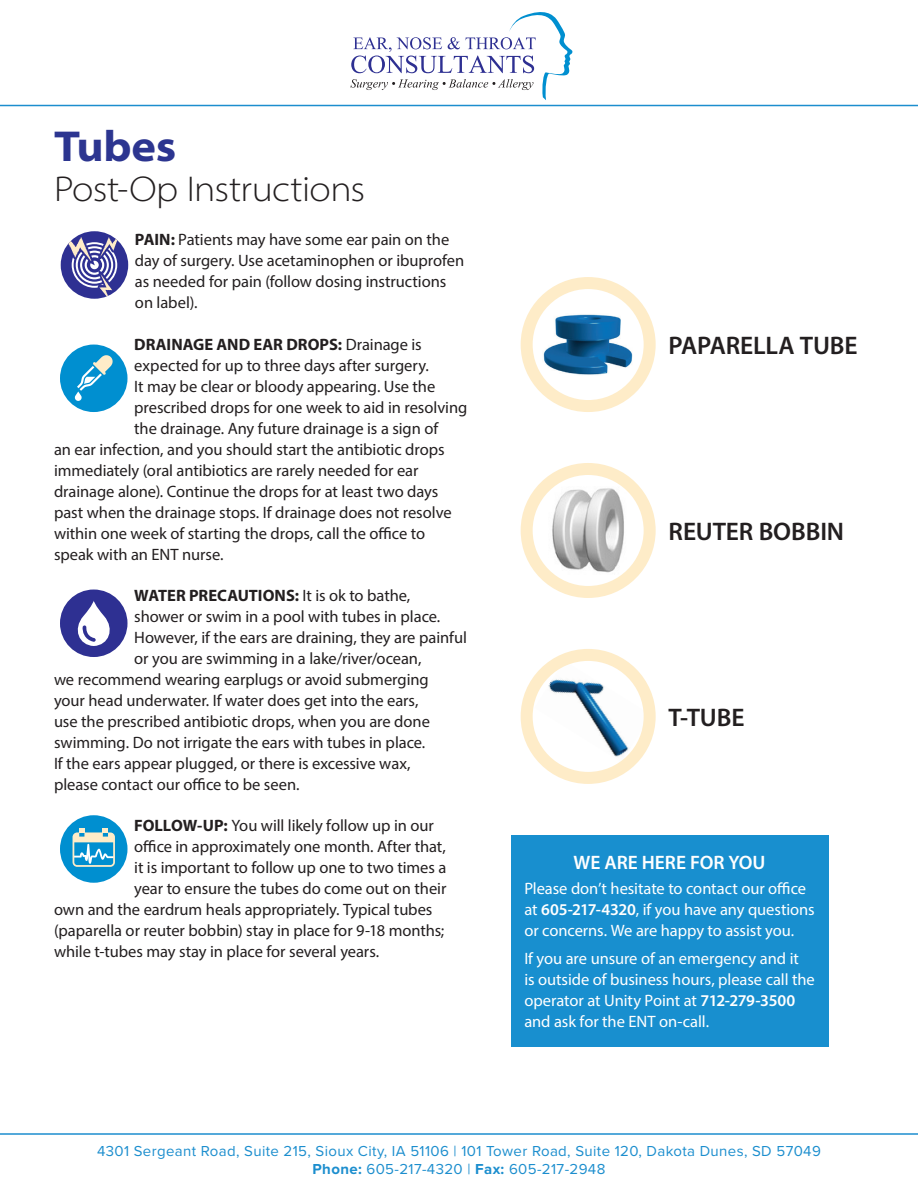
<style>
.page{position:relative;width:918px;height:1188px;background:#fff}
.page>*{position:absolute;margin:0;border:0;box-sizing:border-box;transform-origin:0 0}
.Page_Title{font:700 semi-expanded 43.5px "Myriad Pro";letter-spacing:-.005em;color:#2c3590}
.Page_Title-2{font:300 semi-expanded 36px "Myriad Pro";letter-spacing:-.015em;color:#231f20}
.Line_Descriptor_copy{font:600 25.5px "Myriad Pro";letter-spacing:-.005em;color:#231f20}
.Line_Descriptor_copy-2{font:600 19.5px "Myriad Pro";letter-spacing:-.005em;color:#fff}
.Line_Descriptor_copy-3{font:16.5px/21px "Myriad Pro";letter-spacing:-.005em;color:#231f20}
.Line_Descriptor_copy-4{font:16.5px/21px "Myriad Pro";letter-spacing:-.005em;color:#fff}
.Line_Descriptor_copy-5{font:700 16.5px "Myriad Pro";color:#231f20}
.t1{font:15px/18px "Proxima Nova";letter-spacing:.025em;color:#1c8ece;text-align:center}
.s1{font-weight:700}
.s2{font-weight:400}
.s3{font-weight:600}
</style>
<div class="page">
<hr style="left:0;top:1133px;width:918px;height:2px;background:#1c8ece">
<hr style="left:0;top:105px;width:918px;height:1px;background:#1c8ece">
<svg style="left:350px;top:12px;width:223px;height:88px"></svg>
<svg style="left:527px;top:469px;width:123px;height:123px"></svg>
<img style="left:548px;top:486px;width:80px;height:89px">
<div style="left:521px;top:463px;width:135px;height:135px;border:12px solid #feecc8;border-radius:50%"></div>
<div style="left:511px;top:835px;width:317px;height:211px;background:#188fcf"></div>
<div style="left:60px;top:345px;width:68px;height:67px;background:#008fd0;border-radius:50%"></div>
<svg style="left:75px;top:355px;width:38px;height:46px"></svg>
<div style="left:61px;top:231px;width:67px;height:68px;background:#2e3092;border-radius:50%"></div>
<svg style="left:61px;top:231px;width:59px;height:68px"></svg>
<div style="left:60px;top:590px;width:68px;height:67px;background:#2e3092;border-radius:50%"></div>
<svg style="left:77px;top:601px;width:33px;height:45px"></svg>
<div style="left:60px;top:815px;width:68px;height:68px;background:#008fd0;border-radius:50%"></div>
<svg style="left:73px;top:829px;width:42px;height:38px"></svg>
<svg style="left:527px;top:283px;width:123px;height:123px"></svg>
<img style="left:543px;top:313px;width:90px;height:63px">
<div style="left:521px;top:277px;width:135px;height:135px;border:12px solid #feecc8;border-radius:50%"></div>
<svg style="left:527px;top:655px;width:123px;height:123px"></svg>
<img style="left:534px;top:661px;width:109px;height:101px">
<div style="left:521px;top:649px;width:135px;height:135px;border:12px solid #feecc8;border-radius:50%"></div>
<p class="Page_Title" style="left:54px;top:117px;width:124px">Tubes</p>
<p class="Page_Title-2" style="left:54px;top:168px;width:313px">Post-Op Instructions</p>
<p class="Line_Descriptor_copy-3" style="left:135px;top:229px;width:331px"><span class="s1">PAIN:</span> Patients may have some ear pain on the day of surgery. Use acetaminophen or ibuprofen as needed for pain (follow dosing instructions on label).</p>
<p class="Line_Descriptor_copy-5" style="left:134px;top:333px;width:289px">DRAINAGE AND EAR DROPS: <span class="s2">Drainage is</span></p>
<p class="Line_Descriptor_copy-3" style="left:134px;top:354px;width:296px">expected for up to three days after surgery.</p>
<p class="Line_Descriptor_copy-3" style="left:134px;top:375px;width:303px">It may be clear or bloody appearing. Use the</p>
<p class="Line_Descriptor_copy-3" style="left:134px;top:396px;width:335px">prescribed drops for one week to aid in resolving</p>
<p class="Line_Descriptor_copy-3" style="left:134px;top:417px;width:305px">the drainage. Any future drainage is a sign of</p>
<p class="Line_Descriptor_copy-3" style="left:54px;top:438px;width:392px">an ear infection, and you should start the antibiotic drops</p>
<p class="Line_Descriptor_copy-3" style="left:54px;top:459px;width:366px">immediately (oral antibiotics are rarely needed for ear</p>
<p class="Line_Descriptor_copy-3" style="left:54px;top:480px;width:386px">drainage alone). Continue the drops for at least two days</p>
<p class="Line_Descriptor_copy-3" style="left:54px;top:501px;width:399px">past when the drainage stops. If drainage does not resolve</p>
<p class="Line_Descriptor_copy-3" style="left:54px;top:522px;width:373px">within one week of starting the drops, call the office to</p>
<p class="Line_Descriptor_copy-3" style="left:54px;top:543px;width:171px">speak with an ENT nurse.</p>
<p class="Line_Descriptor_copy-5" style="left:134px;top:585px;width:278px">WATER PRECAUTIONS: <span class="s2">It is ok to bathe,</span></p>
<p class="Line_Descriptor_copy-3" style="left:134px;top:606px;width:308px">shower or swim in a pool with tubes in place.</p>
<p class="Line_Descriptor_copy-3" style="left:134px;top:627px;width:334px">However, if the ears are draining, they are painful</p>
<p class="Line_Descriptor_copy-3" style="left:134px;top:648px;width:289px">or you are swimming in a lake/river/ocean,</p>
<p class="Line_Descriptor_copy-3" style="left:54px;top:669px;width:376px">we recommend wearing earplugs or avoid submerging</p>
<p class="Line_Descriptor_copy-3" style="left:54px;top:690px;width:366px">your head underwater. If water does get into the ears,</p>
<p class="Line_Descriptor_copy-3" style="left:54px;top:711px;width:378px">use the prescribed antibiotic drops, when you are done</p>
<p class="Line_Descriptor_copy-3" style="left:54px;top:732px;width:373px">swimming. Do not irrigate the ears with tubes in place.</p>
<p class="Line_Descriptor_copy-3" style="left:54px;top:753px;width:358px">If the ears appear plugged, or there is excessive wax,</p>
<p class="Line_Descriptor_copy-3" style="left:54px;top:774px;width:247px">please contact our office to be seen.</p>
<p class="Line_Descriptor_copy-3" style="left:134px;top:815px;width:301px"><span class="s1">FOLLOW-UP:</span> You will likely follow up in our</p>
<p class="Line_Descriptor_copy-3" style="left:134px;top:836px;width:313px">office in approximately one month. After that,</p>
<p class="Line_Descriptor_copy-3" style="left:134px;top:857px;width:314px">it is important to follow up one to two times a</p>
<p class="Line_Descriptor_copy-3" style="left:134px;top:878px;width:314px">year to ensure the tubes do come out on their</p>
<p class="Line_Descriptor_copy-3" style="left:54px;top:899px;width:380px">own and the eardrum heals appropriately. Typical tubes</p>
<p class="Line_Descriptor_copy-3" style="left:54px;top:920px;width:392px">(paparella or reuter bobbin) stay in place for 9-18 months;</p>
<p class="Line_Descriptor_copy-3" style="left:54px;top:941px;width:327px">while t-tubes may stay in place for several years.</p>
<p class="Line_Descriptor_copy" style="left:669px;top:329px;width:191px">PAPARELLA TUBE</p>
<p class="Line_Descriptor_copy" style="left:669px;top:515px;width:177px">REUTER BOBBIN</p>
<p class="Line_Descriptor_copy" style="left:669px;top:701px;width:77px">T-TUBE</p>
<p class="Line_Descriptor_copy-2" style="left:574px;top:850px;width:193px">WE ARE HERE FOR YOU</p>
<p class="Line_Descriptor_copy-4" style="left:524px;top:878px;width:292px">Please don’t hesitate to contact our office at <span class="s3">605-217-4320</span>, if you have any questions or concerns. We are happy to assist you.</p>
<p class="Line_Descriptor_copy-4" style="left:524px;top:948px;width:292px">If you are unsure of an emergency and it<br>is outside of business hours, please call the operator at Unity Point at <span class="s3">712-279-3500 </span>and ask for the ENT on-call.</p>
<p class="t1" style="left:97px;top:1142px;width:725px">4301 Sergeant Road, Suite 215, Sioux City, IA 51106 | 101 Tower Road, Suite 120, Dakota Dunes, SD 57049<br><span class="s1">Phone:</span> 605-217-4320 | <span class="s1">Fax:</span> 605-217-2948</p>
</div>
